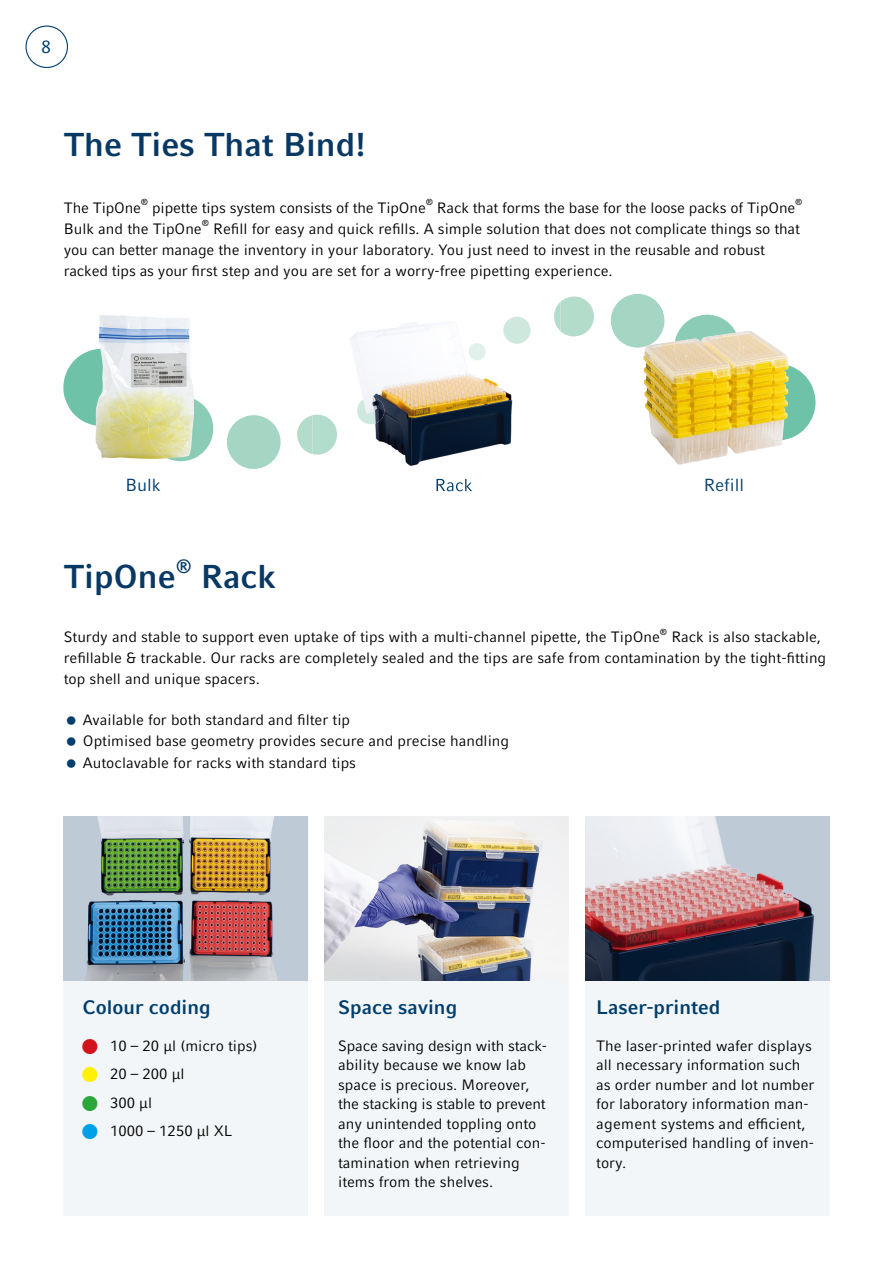
<style>
.page{position:relative;width:893px;height:1263px;background:#fff}
.page>*{position:absolute;margin:0;border:0;box-sizing:border-box;transform-origin:0 0}
.t1{font:700 33px "Compatil Factfor Eppendorf";color:#083964}
.t2{font:700 19.5px "Compatil Factfor Eppendorf";color:#003e6e}
.t3{font:700 19.2px "Compatil Factfor Eppendorf";color:#083964}
.t4{font:18px "Compatil Factfor Eppendorf";color:#003e6e}
.t5{font:17.4px "Compatil Factfor Eppendorf";color:#003e6e}
.t6{font:15px/19.5px "Compatil Factfor Eppendorf";color:#000}
.t7{font:8.7px "Compatil Factfor Eppendorf";color:#000}
.s1{color:#d0131c}
.s2{color:#fff100}
.s3{color:#2ba739}
.s4{color:#00a0e9}
</style>
<div class="page">
<div style="left:585px;top:980px;width:244px;height:236px;background:#f3f6f8"></div>
<div style="left:64px;top:980px;width:244px;height:236px;background:#f3f6f8"></div>
<svg style="left:26px;top:26px;width:42px;height:42px"></svg>
<div style="left:325px;top:980px;width:244px;height:236px;background:#f3f6f8"></div>
<img style="left:325px;top:816px;width:244px;height:164px">
<img style="left:64px;top:816px;width:244px;height:164px">
<img style="left:585px;top:816px;width:244px;height:164px">
<svg style="left:561px;top:296px;width:33px;height:40px"></svg>
<svg style="left:679px;top:315px;width:56px;height:16px"></svg>
<svg style="left:749px;top:360px;width:67px;height:84px"></svg>
<svg style="left:297px;top:415px;width:16px;height:39px"></svg>
<svg style="left:227px;top:415px;width:54px;height:54px"></svg>
<svg style="left:63px;top:363px;width:9px;height:49px"></svg>
<img style="left:95px;top:315px;width:99px;height:147px">
<img style="left:144px;top:396px;width:70px;height:65px">
<img style="left:72px;top:349px;width:74px;height:77px">
<img style="left:643px;top:331px;width:106px;height:134px">
<svg style="left:610px;top:294px;width:57px;height:54px"></svg>
<img style="left:674px;top:333px;width:69px;height:47px">
<img style="left:735px;top:364px;width:54px;height:77px">
<img style="left:314px;top:301px;width:247px;height:191px">
<img style="left:468px;top:343px;width:18px;height:17px">
<img style="left:502px;top:317px;width:30px;height:27px">
<img style="left:553px;top:302px;width:8px;height:29px">
<img style="left:396px;top:374px;width:20px;height:17px">
<img style="left:355px;top:397px;width:31px;height:27px">
<img style="left:313px;top:415px;width:27px;height:40px">
<img style="left:436px;top:479px;width:36px;height:12px">
<p class="t4" style="left:41px;top:36px;width:12px">8</p>
<h1 class="t1" style="left:64px;top:125px;width:304px">The Ties That Bind!</h1>
<p class="t6" style="left:64px;top:198px;width:79px">The TipOne</p>
<p class="t7" style="left:141px;top:197px;width:9px">®</p>
<p class="t6" style="left:152px;top:198px;width:275px">pipette tips system consists of the TipOne</p>
<p class="t7" style="left:426px;top:197px;width:9px">®</p>
<p class="t6" style="left:437px;top:198px;width:360px">Rack that forms the base for the loose packs of TipOne</p>
<p class="t7" style="left:795px;top:197px;width:9px">®</p>
<p class="t6" style="left:64px;top:219px;width:139px">Bulk and the TipOne</p>
<p class="t7" style="left:202px;top:218px;width:9px">®</p>
<p class="t6" style="left:64px;top:218px;width:738px;line-height:21px;text-indent:149px">Refill for easy and quick refills. A simple solution that does not complicate things so that you can better manage the inventory in your laboratory. You just need to invest in the reusable and robust racked tips as your first step and you are set for a worry-free pipetting experience.</p>
<p class="t5" style="left:125px;top:475px;width:37px">Bulk</p>
<p class="t5" style="left:704px;top:475px;width:42px">Refill</p>
<h1 class="t1" style="left:64px;top:557px;width:113px">TipOne</h1>
<p class="t3" style="left:176px;top:554px;width:18px">®</p>
<h1 class="t1" style="left:201px;top:557px;width:77px">Rack</h1>
<p class="t6" style="left:64px;top:628px;width:598px">Sturdy and stable to support even uptake of tips with a multi-channel pipette, the TipOne</p>
<p class="t7" style="left:660px;top:627px;width:9px">®</p>
<p class="t6" style="left:64px;top:627px;width:764px;line-height:21px;text-indent:608px">Rack is also stackable, refillable &amp; trackable. Our racks are completely sealed and the tips are safe from contamination by the tight-fitting top shell and unique spacers.</p>
<p class="t6" style="left:83px;top:709px;width:428px;line-height:21.3px">Available for both standard and filter tip<br>Optimised base geometry provides secure and precise handling<br>Autoclavable for racks with standard tips</p>
<h2 class="t2" style="left:83px;top:996px;width:129px">Colour coding</h2>
<p class="t6" style="left:83px;top:1036px;width:176px"><span class="s1">■</span> 10 – 20 μl (micro tips)</p>
<p class="t6" style="left:83px;top:1064px;width:104px"><span class="s2">■</span> 20 – 200 μl</p>
<p class="t6" style="left:83px;top:1093px;width:71px"><span class="s3">■</span> 300 μl</p>
<p class="t6" style="left:83px;top:1121px;width:151px"><span class="s4">■</span> 1000 – 1250 μl XL</p>
<h2 class="t2" style="left:338px;top:996px;width:121px">Space saving</h2>
<p class="t6" style="left:338px;top:1036px;width:211px">Space saving design with stack&shy;ability because we know lab space is precious. Moreover, the stacking is stable to prevent any unintended toppling onto the floor and the potential con&shy;tamination when retrieving items from the shelves.</p>
<h2 class="t2" style="left:596px;top:996px;width:126px">Laser-printed</h2>
<p class="t6" style="left:596px;top:1036px;width:220px">The laser-printed wafer displays all necessary information such as order number and lot number for laboratory information man&shy;agement systems and efficient, computerised handling of inven&shy;tory.</p>
</div>
